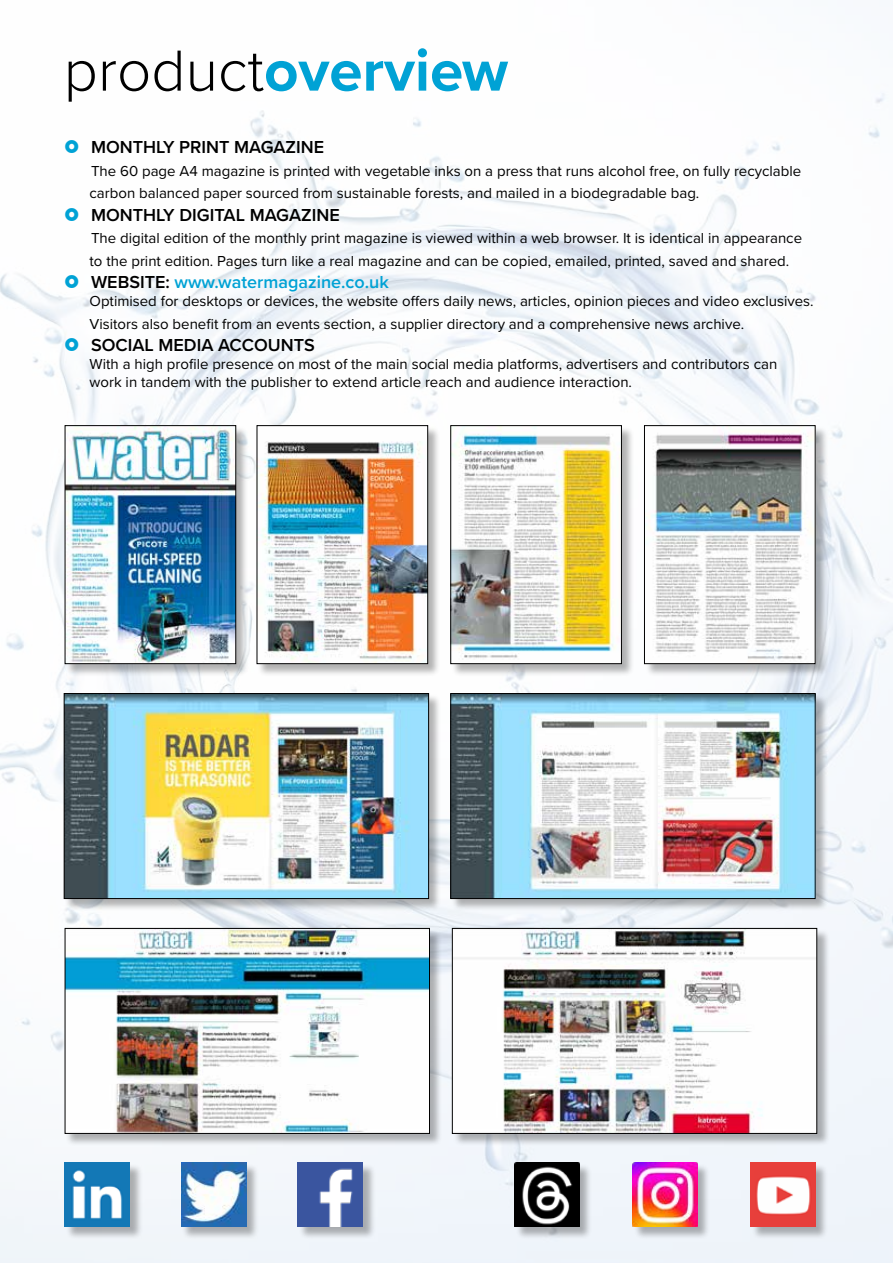
<style>
.page{position:relative;width:893px;height:1263px;background:#fff}
.page>*{position:absolute;margin:0;border:0;box-sizing:border-box;transform-origin:0 0}
.t1{font:700 60px "Proxima Nova";color:#00a2d5}
.t2{font:600 18px "Proxima Nova";color:#000}
.t3{font:600 18px "Proxima Nova";color:#00a2d5}
.t4{font:15px/22.5px "Proxima Nova";color:#000}
.s1{font-weight:300;color:#000}
.s2{color:#000}
</style>
<div class="page">
<img style="left:0;top:93px;width:893px;height:1170px">
<div style="left:66px;top:426px;width:183px;height:251px;background:#000;opacity:.3"></div>
<img style="left:67px;top:427px;width:167px;height:235px">
<div style="left:65px;top:425px;width:171px;height:239px;border:1px solid #000"></div>
<div style="left:257px;top:426px;width:184px;height:251px;background:#000;opacity:.3"></div>
<img style="left:259px;top:427px;width:167px;height:235px">
<div style="left:257px;top:425px;width:171px;height:239px;border:1px solid #000"></div>
<div style="left:451px;top:426px;width:183px;height:251px;background:#000;opacity:.3"></div>
<img style="left:452px;top:427px;width:168px;height:235px">
<div style="left:450px;top:425px;width:172px;height:239px;border:1px solid #000"></div>
<div style="left:645px;top:426px;width:183px;height:251px;background:#000;opacity:.3"></div>
<img style="left:646px;top:427px;width:167px;height:235px">
<div style="left:644px;top:425px;width:171px;height:239px;border:1px solid #000"></div>
<div style="left:65px;top:694px;width:377px;height:218px;background:#000;opacity:.3"></div>
<img style="left:66px;top:695px;width:361px;height:202px">
<div style="left:64px;top:693px;width:365px;height:206px;border:1px solid #000"></div>
<div style="left:451px;top:694px;width:377px;height:218px;background:#000;opacity:.3"></div>
<img style="left:452px;top:695px;width:361px;height:202px">
<div style="left:450px;top:693px;width:365px;height:206px;border:1px solid #000"></div>
<div style="left:66px;top:929px;width:376px;height:217px;background:#000;opacity:.3"></div>
<img style="left:67px;top:930px;width:361px;height:202px">
<div style="left:65px;top:928px;width:365px;height:206px;border:1px solid #000"></div>
<div style="left:453px;top:929px;width:377px;height:217px;background:#000;opacity:.3"></div>
<img style="left:454px;top:930px;width:361px;height:202px">
<div style="left:452px;top:928px;width:365px;height:206px;border:1px solid #000"></div>
<div style="left:66px;top:1164px;width:77px;height:75px;background:#000;opacity:.3"></div>
<img style="left:65px;top:1163px;width:65px;height:64px">
<div style="left:182px;top:1164px;width:77px;height:75px;background:#000;opacity:.3"></div>
<img style="left:181px;top:1163px;width:65px;height:64px">
<div style="left:299px;top:1164px;width:77px;height:75px;background:#000;opacity:.3"></div>
<img style="left:298px;top:1163px;width:65px;height:64px">
<div style="left:751px;top:1164px;width:77px;height:75px;background:#000;opacity:.3"></div>
<img style="left:750px;top:1163px;width:65px;height:64px">
<div style="left:515px;top:1164px;width:78px;height:75px;background:#000;opacity:.3"></div>
<img style="left:515px;top:1163px;width:65px;height:64px">
<div style="left:633px;top:1164px;width:78px;height:75px;background:#000;opacity:.3"></div>
<img style="left:632px;top:1163px;width:66px;height:64px">
<svg style="left:65px;top:140px;width:13px;height:13px"></svg>
<svg style="left:65px;top:207px;width:13px;height:14px"></svg>
<svg style="left:65px;top:275px;width:13px;height:13px"></svg>
<svg style="left:65px;top:338px;width:13px;height:13px"></svg>
<h1 class="t1" style="left:64px;top:26px;width:446px"><span class="s1">product</span>overview</h1>
<p class="t2" style="left:91px;top:134px;width:235px">MONTHLY PRINT MAGAZINE</p>
<p class="t4" style="left:90px;top:159px;width:713px">The 60 page A4 magazine is printed with vegetable inks on a press that runs alcohol free, on fully recyclable carbon balanced paper sourced from sustainable forests, and mailed in a biodegradable bag.</p>
<p class="t2" style="left:91px;top:201px;width:250px">MONTHLY DIGITAL MAGAZINE</p>
<p class="t4" style="left:90px;top:226px;width:714px">The digital edition of the monthly print magazine is viewed within a web browser. It is identical in appearance to the print edition. Pages turn like a real magazine and can be copied, emailed, printed, saved and shared.</p>
<p class="t3" style="left:91px;top:269px;width:299px"><span class="s2">WEBSITE:</span> www.watermagazine.co.uk</p>
<p class="t4" style="left:90px;top:289px;width:726px">Optimised for desktops or devices, the website offers daily news, articles, opinion pieces and video exclusives.<br>Visitors also benefit from an events section, a supplier directory and a comprehensive news archive.</p>
<p class="t2" style="left:91px;top:332px;width:225px">SOCIAL MEDIA ACCOUNTS</p>
<p class="t4" style="left:90px;top:354px;width:689px;line-height:18px">With a high profile presence on most of the main social media platforms, advertisers and contributors can work in tandem with the publisher to extend article reach and audience interaction.</p>
</div>
